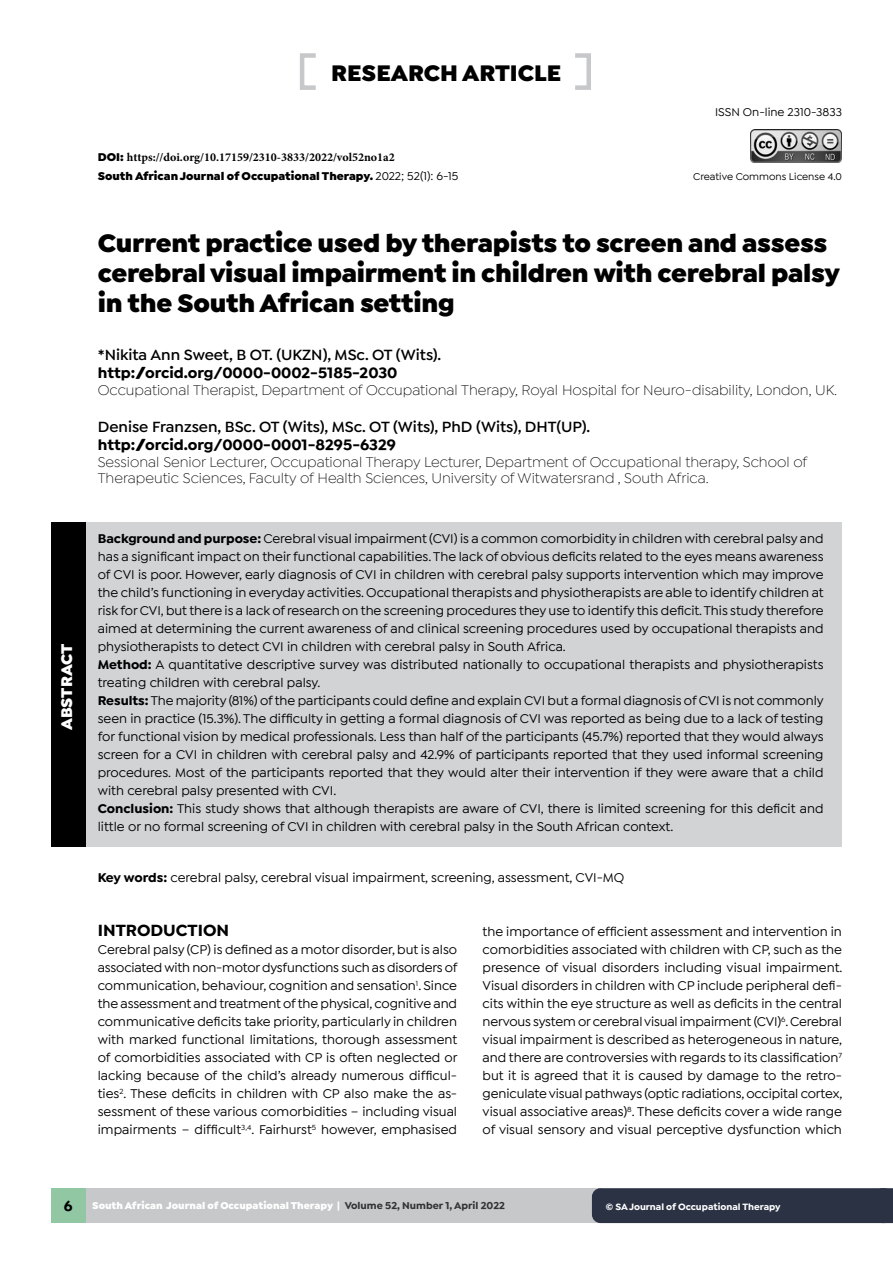
<style>
.page{position:relative;width:893px;height:1263px;background:#fff}
.page>*{position:absolute;margin:0;border:0;box-sizing:border-box;transform-origin:0 0}
.t1{font:900 27px/30px "Isidora Sans";letter-spacing:-.01em;color:#000}
.t2{font:900 24px "Isidora Sans";color:#000}
.t3{font:700 17.25px "Isidora Sans";color:#000}
.t4{font:900 16.5px "Isidora Sans";color:#fff}
.t5{font:600 15.75px "Isidora Sans";color:#000}
.t6{font:700 15.75px "Isidora Sans";color:#000}
.t7{font:300 15px/16.5px "Isidora Sans";color:#000}
.t8{font:700 15px "Isidora Sans";color:#000}
.t9{font:500 13.5px/18px "Isidora Sans";color:#000;text-align:justify}
.t10{font:900 12px "Isidora Sans";color:#000}
.t11{font:700 12px "Minion Pro";color:#000}
.t12{font:500 12px "Isidora Sans";color:#000}
.t13{font:900 10.5px "Isidora Sans";color:#fff}
.t14{font:500 10.5px "Isidora Sans";color:#000}
.t15{font:700 9.75px "Isidora Sans";color:#fff}
.s1{font-family:"Isidora Sans";font-weight:900}
.s2{font-weight:500}
.s3{font-weight:700}
.s4{font-weight:700;color:#333}
</style>
<div class="page">
<div style="left:51px;top:1188px;width:551px;height:35px;background:#c7c8ca"></div>
<div style="left:592px;top:1188px;width:301px;height:35px;background:#2b3244;border-radius:9px"></div>
<svg style="left:874px;top:1188px;width:19px;height:35px"></svg>
<div style="left:51px;top:1188px;width:34px;height:35px;background:#91c7a3"></div>
<div style="left:65px;top:522px;width:777px;height:324px;background:#d1d3d4"></div>
<div style="left:51px;top:522px;width:34px;height:324px;background:#000"></div>
<img style="left:750px;top:129px;width:92px;height:33px">
<div style="left:300px;top:53px;width:18px;height:37px;border:4px solid #c7c8ca"></div>
<div style="left:573px;top:53px;width:18px;height:37px;border:4px solid #c7c8ca"></div>
<h2 class="t2" style="left:331px;top:57px;width:232px">RESEARCH ARTICLE</h2>
<p class="t11" style="left:98px;top:148px;width:299px"><span class="s1">DOI:</span> https://doi.org/10.17159/2310-3833/2022/vol52no1a2</p>
<p class="t10" style="left:98px;top:168px;width:362px">South African Journal of Occupational Therapy. <span class="s2">2022; 52(1): 6-15</span></p>
<p class="t12" style="left:715px;top:105px;width:128px">ISSN On-line 2310-3833</p>
<p class="t14" style="left:693px;top:170px;width:150px">Creative Commons License 4.0</p>
<p class="t4" style="left:56px;top:730px;width:88px;rotate:-90deg">ABSTRACT</p>
<h1 class="t1" style="left:98px;top:228px;width:744px">Current practice used by therapists to screen and assess cerebral visual impairment in children with cerebral palsy in the South African setting</h1>
<p class="t5" style="left:98px;top:346px;width:345px">*Nikita Ann Sweet, B OT. (UKZN), MSc. OT (Wits).</p>
<p class="t6" style="left:98px;top:363px;width:301px">http://orcid.org/0000-0002-5185-2030</p>
<p class="t7" style="left:98px;top:381px;width:741px">Occupational Therapist, Department of Occupational Therapy, Royal Hospital for Neuro-disability, London, UK.</p>
<p class="t5" style="left:98px;top:418px;width:494px">Denise Franzsen, BSc. OT (Wits), MSc. OT (Wits), PhD (Wits), DHT(UP).</p>
<p class="t6" style="left:98px;top:435px;width:300px">http://orcid.org/0000-0001-8295-6329</p>
<p class="t7" style="left:98px;top:453px;width:711px">Sessional Senior Lecturer, Occupational Therapy Lecturer, Department of Occupational therapy, School of<br>Therapeutic Sciences, Faculty of Health Sciences, University of Witwatersrand , South Africa.</p>
<p class="t9" style="left:98px;top:529px;width:727px;text-align:left"><span class="s3">Background and purpose:</span> Cerebral visual impairment (CVI) is a common comorbidity in children with cerebral palsy and has a significant impact on their functional capabilities. The lack of obvious deficits related to the eyes means awareness of CVI is poor. However, early diagnosis of CVI in children with cerebral palsy supports intervention which may improve the child’s functioning in everyday activities. Occupational therapists and physiotherapists are able to identify children at risk for CVI, but there is a lack of research on the screening procedures they use to identify this deficit. This study therefore aimed at determining the current awareness of and clinical screening procedures used by occupational therapists and physiotherapists to detect CVI in children with cerebral palsy in South Africa.<br><span class="s3">Method:</span> A quantitative descriptive survey was distributed nationally to occupational therapists and physiotherapists treating children with cerebral palsy.<br><span class="s3">Results:</span> The majority (81%) of the participants could define and explain CVI but a formal diagnosis of CVI is not commonly seen in practice (15.3%). The difficulty in getting a formal diagnosis of CVI was reported as being due to a lack of testing for functional vision by medical professionals. Less than half of the participants (45.7%) reported that they would always screen for a CVI in children with cerebral palsy and 42.9% of participants reported that they used informal screening procedures. Most of the participants reported that they would alter their intervention if they were aware that a child with cerebral palsy presented with CVI.<br><span class="s3">Conclusion:</span> This study shows that although therapists are aware of CVI, there is limited screening for this deficit and little or no formal screening of CVI in children with cerebral palsy in the South African context.</p>
<p class="t9" style="left:98px;top:869px;width:528px"><span class="s3">Key words:</span> cerebral palsy, cerebral visual impairment, screening, assessment, CVI-MQ</p>
<p class="t3" style="left:98px;top:920px;width:133px">INTRODUCTION</p>
<p class="t9" style="left:98px;top:941px;width:361px">Cerebral palsy (CP) is defined as a motor disorder, but is also associated with non-motor dysfunctions such as disorders of communication, behaviour, cognition and sensation<sup>1</sup>. Since the assessment and treatment of the physical, cognitive and communicative deficits take priority, particularly in children with marked functional limitations, thorough assessment of comorbidities associated with CP is often neglected or lacking because of the child’s already numerous difficul&shy;ties<sup>2</sup>. These deficits in children with CP also make the as&shy;sessment of these various comorbidities – including visual impairments – difficult<sup>3,4</sup>. Fairhurst<sup>5</sup> however, emphasised</p>
<p class="t9" style="left:483px;top:923px;width:361px">the importance of efficient assessment and intervention in comorbidities associated with children with CP, such as the presence of visual disorders including visual impairment.<br>Visual disorders in children with CP include peripheral defi&shy;cits within the eye structure as well as deficits in the central nervous system or cerebral visual impairment (CVI)<sup>6</sup>. Cerebral visual impairment is described as heterogeneous in nature, and there are controversies with regards to its classification<sup>7 </sup>but it is agreed that it is caused by damage to the retro&shy;geniculate visual pathways (optic radiations, occipital cortex, visual associative areas)<sup>8</sup>. These deficits cover a wide range of visual sensory and visual perceptive dysfunction which</p>
<p class="t8" style="left:64px;top:1196px;width:10px">6</p>
<p class="t13" style="left:92px;top:1199px;width:414px">South African Journal of Occupational Therapy | <span class="s4">Volume 52, Number 1, April 2022</span></p>
<p class="t15" style="left:606px;top:1201px;width:176px">© SA Journal of Occupational Therapy</p>
</div>
